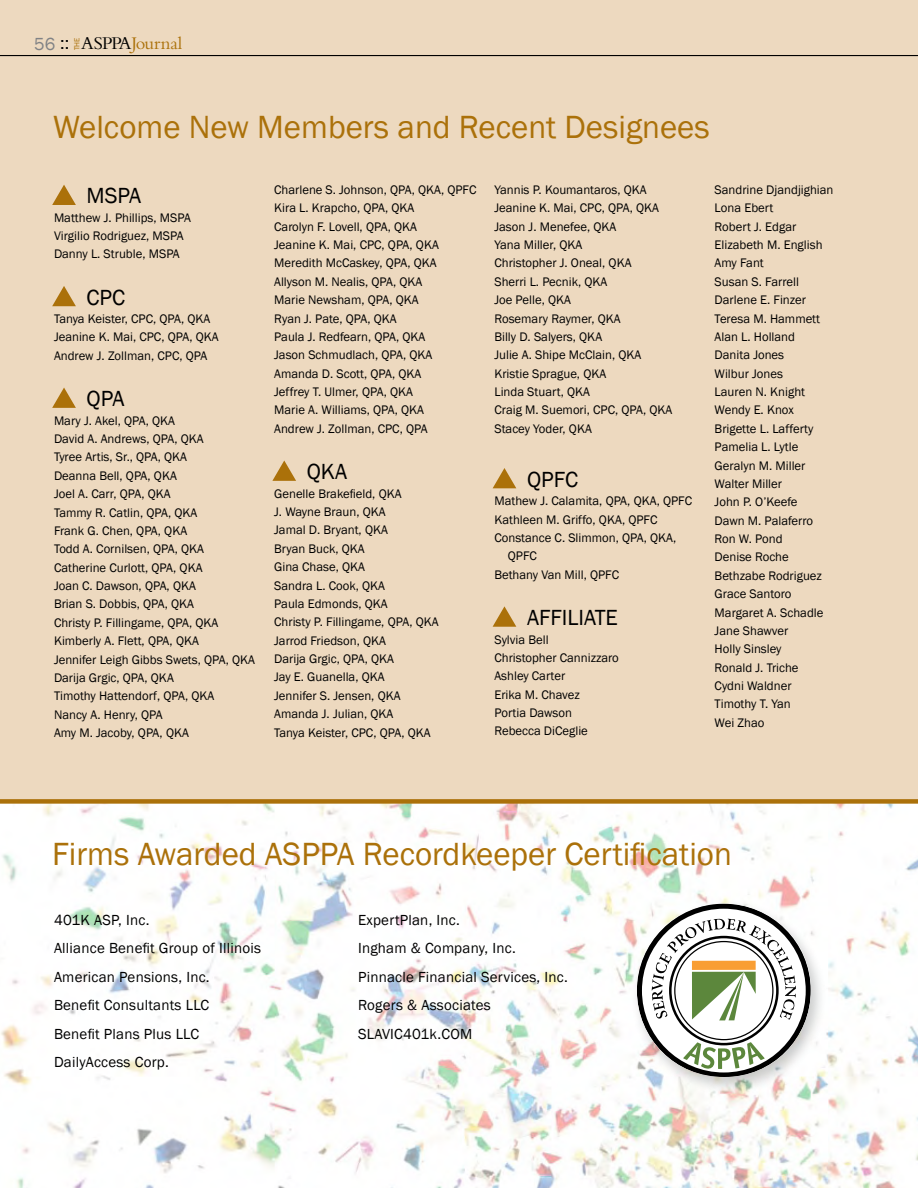
<style>
.page{position:relative;width:918px;height:1188px;background:#fff}
.page>*{position:absolute;margin:0;border:0;box-sizing:border-box;transform-origin:0 0}
.t1{font:33px "Franklin Gothic";color:#ab710a}
.t2{font:22.5px "Franklin Gothic";color:#000}
.t3{font:18.6px "Bembo";letter-spacing:-.01em;color:#ab710a}
.t4{font:18px "Franklin Gothic";color:#808285}
.t5{font:15px/28.5px "Franklin Gothic";letter-spacing:.015em;color:#000}
.t6{font:12.75px/18.3px "Franklin Gothic";color:#000}
.t7{font:7.65px "Franklin Gothic";color:#ab710a}
.s1{color:#000}
.s2{color:#ab710a}
</style>
<div class="page">
<img style="left:0;top:804px;width:918px;height:384px">
<div style="left:0;top:0;width:918px;height:800px;background:#edd9bf"></div>
<hr style="left:0;top:55px;width:918px;height:1px;background:#000">
<svg style="left:52px;top:185px;width:24px;height:20px"></svg>
<svg style="left:52px;top:286px;width:24px;height:21px"></svg>
<svg style="left:52px;top:387px;width:24px;height:21px"></svg>
<svg style="left:272px;top:460px;width:24px;height:21px"></svg>
<svg style="left:492px;top:468px;width:25px;height:21px"></svg>
<svg style="left:492px;top:606px;width:25px;height:21px"></svg>
<div style="left:630px;top:899px;width:205px;height:205px;background:#000;opacity:.21"></div>
<svg style="left:636px;top:903px;width:175px;height:174px"></svg>
<div style="left:0;top:799px;width:918px;height:5px;background:#ab710a"></div>
<h3 class="t4" style="left:34px;top:33px;width:37px">56 <span class="s1">::</span></h3>
<p class="t7" style="left:72px;top:50px;width:14px;rotate:-90deg">THE</p>
<h3 class="t3" style="left:81px;top:32px;width:103px"><span class="s1">ASPPA</span>Journal</h3>
<p class="t7" style="left:73px;top:51px;width:14px;rotate:-90deg">THE</p>
<h1 class="t1" style="left:53px;top:107px;width:658px">Welcome New Members and Recent Designees</h1>
<h2 class="t2" style="left:54px;top:182px;width:89px"><span class="s2">▲</span> MSPA</h2>
<p class="t6" style="left:54px;top:209px;width:138px">Matthew J. Phillips, MSPA<br>Virgilio Rodriguez, MSPA<br>Danny L. Struble, MSPA</p>
<h2 class="t2" style="left:54px;top:283px;width:73px"><span class="s2">▲</span> CPC</h2>
<p class="t6" style="left:54px;top:310px;width:166px">Tanya Keister, CPC, QPA, QKA<br>Jeanine K. Mai, CPC, QPA, QKA<br>Andrew J. Zollman, CPC, QPA</p>
<h2 class="t2" style="left:54px;top:385px;width:72px"><span class="s2">▲</span> QPA</h2>
<p class="t6" style="left:54px;top:412px;width:203px">Mary J. Akel, QPA, QKA<br>David A. Andrews, QPA, QKA<br>Tyree Artis, Sr., QPA, QKA<br>Deanna Bell, QPA, QKA<br>Joel A. Carr, QPA, QKA<br>Tammy R. Catlin, QPA, QKA<br>Frank G. Chen, QPA, QKA<br>Todd A. Cornilsen, QPA, QKA<br>Catherine Curlott, QPA, QKA<br>Joan C. Dawson, QPA, QKA<br>Brian S. Dobbis, QPA, QKA<br>Christy P. Fillingame, QPA, QKA<br>Kimberly A. Flett, QPA, QKA<br>Jennifer Leigh Gibbs Swets, QPA, QKA<br>Darija Grgic, QPA, QKA<br>Timothy Hattendorf, QPA, QKA<br>Nancy A. Henry, QPA<br>Amy M. Jacoby, QPA, QKA</p>
<p class="t6" style="left:274px;top:181px;width:204px">Charlene S. Johnson, QPA, QKA, QPFC<br>Kira L. Krapcho, QPA, QKA<br>Carolyn F. Lovell, QPA, QKA<br>Jeanine K. Mai, CPC, QPA, QKA<br>Meredith McCaskey, QPA, QKA<br>Allyson M. Nealis, QPA, QKA<br>Marie Newsham, QPA, QKA<br>Ryan J. Pate, QPA, QKA<br>Paula J. Redfearn, QPA, QKA<br>Jason Schmudlach, QPA, QKA<br>Amanda D. Scott, QPA, QKA<br>Jeffrey T. Ulmer, QPA, QKA<br>Marie A. Williams, QPA, QKA<br>Andrew J. Zollman, CPC, QPA</p>
<h2 class="t2" style="left:274px;top:458px;width:74px"><span class="s2">▲</span> QKA</h2>
<p class="t6" style="left:274px;top:485px;width:166px">Genelle Brakefield, QKA<br>J. Wayne Braun, QKA<br>Jamal D. Bryant, QKA<br>Bryan Buck, QKA<br>Gina Chase, QKA<br>Sandra L. Cook, QKA<br>Paula Edmonds, QKA<br>Christy P. Fillingame, QPA, QKA<br>Jarrod Friedson, QKA<br>Darija Grgic, QPA, QKA<br>Jay E. Guanella, QKA<br>Jennifer S. Jensen, QKA<br>Amanda J. Julian, QKA<br>Tanya Keister, CPC, QPA, QKA</p>
<p class="t6" style="left:494px;top:181px;width:179px">Yannis P. Koumantaros, QKA<br>Jeanine K. Mai, CPC, QPA, QKA<br>Jason J. Menefee, QKA<br>Yana Miller, QKA<br>Christopher J. Oneal, QKA<br>Sherri L. Pecnik, QKA<br>Joe Pelle, QKA<br>Rosemary Raymer, QKA<br>Billy D. Salyers, QKA<br>Julie A. Shipe McClain, QKA<br>Kristie Sprague, QKA<br>Linda Stuart, QKA<br>Craig M. Suemori, CPC, QPA, QKA<br>Stacey Yoder, QKA</p>
<h2 class="t2" style="left:494px;top:465px;width:85px"><span class="s2">▲</span> QPFC</h2>
<p class="t6" style="left:494px;top:492px;width:199px">Mathew J. Calamita, QPA, QKA, QPFC</p>
<p class="t6" style="left:494px;top:510px;width:164px">Kathleen M. Griffo, QKA, QPFC</p>
<p class="t6" style="left:494px;top:529px;width:183px">Constance C. Slimmon, QPA, QKA,</p>
<p class="t6" style="left:508px;top:547px;width:31px">QPFC</p>
<p class="t6" style="left:494px;top:566px;width:126px">Bethany Van Mill, QPFC</p>
<h2 class="t2" style="left:494px;top:604px;width:125px"><span class="s2">▲</span> AFFILIATE</h2>
<p class="t6" style="left:494px;top:630px;width:126px">Sylvia Bell<br>Christopher Cannizzaro<br>Ashley Carter<br>Erika M. Chavez<br>Portia Dawson<br>Rebecca DiCeglie</p>
<p class="t6" style="left:715px;top:181px;width:120px">Sandrine Djandjighian<br>Lona Ebert<br>Robert J. Edgar<br>Elizabeth M. English<br>Amy Fant<br>Susan S. Farrell<br>Darlene E. Finzer<br>Teresa M. Hammett<br>Alan L. Holland<br>Danita Jones<br>Wilbur Jones<br>Lauren N. Knight<br>Wendy E. Knox<br>Brigette L. Lafferty<br>Pamelia L. Lytle<br>Geralyn M. Miller<br>Walter Miller<br>John P. O’Keefe<br>Dawn M. Palaferro<br>Ron W. Pond<br>Denise Roche<br>Bethzabe Rodriguez<br>Grace Santoro<br>Margaret A. Schadle<br>Jane Shawver<br>Holly Sinsley<br>Ronald J. Triche<br>Cydni Waldner<br>Timothy T. Yan<br>Wei Zhao</p>
<h1 class="t1" style="left:52px;top:833px;width:681px">Firms Awarded ASPPA Recordkeeper Certification</h1>
<p class="t5" style="left:54px;top:906px;width:209px">401K ASP, Inc.<br>Alliance Benefit Group of Illinois<br>American Pensions, Inc.<br>Benefit Consultants LLC<br>Benefit Plans Plus LLC<br>DailyAccess Corp.</p>
<p class="t5" style="left:358px;top:906px;width:211px">ExpertPlan, Inc.<br>Ingham &amp; Company, Inc.<br>Pinnacle Financial Services, Inc.<br>Rogers &amp; Associates<br>SLAVIC401k.COM</p>
</div>
